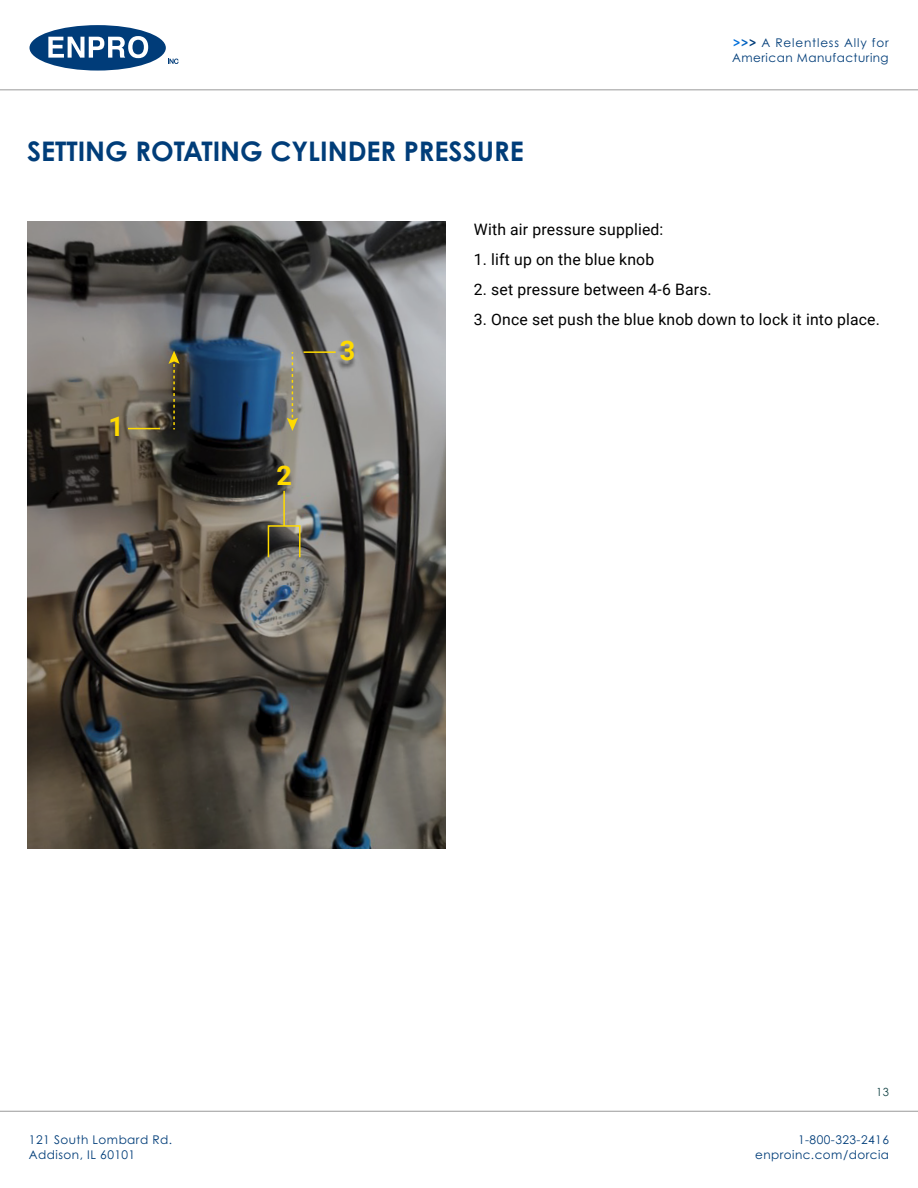
<style>
.page{position:relative;width:918px;height:1188px;background:#fff}
.page>*{position:absolute;margin:0;border:0;box-sizing:border-box;transform-origin:0 0}
.t1{font:700 27px "Century Gothic Pro";color:#003d79}
.t2{font:700 27px "Roboto";color:#ffda00}
.t3{font:15.75px "Roboto";letter-spacing:.01em;color:#000}
.t4{font:12px/15px "Century Gothic Pro";letter-spacing:.04em;color:#003d79}
.t5{font:11.25px "Century Gothic Pro";color:#184749}
.s1{font-weight:700;color:#016fdb}
.s2{font-weight:700;color:#0161c0}
.s3{font-weight:700}
</style>
<div class="page">
<svg style="left:27px;top:222px;width:418px;height:627px;background:#575450"></svg>
<hr style="left:0;top:89px;width:918px;height:1px;background:#999">
<hr style="left:0;top:1111px;width:918px;height:1px;background:#999">
<svg style="left:30px;top:25px;width:149px;height:46px"></svg>
<img style="left:104px;top:416px;width:25px;height:41px">
<hr style="left:128px;top:428px;width:32px;height:1px;background:#ffda00">
<img style="left:272px;top:464px;width:25px;height:41px">
<svg style="left:169px;top:351px;width:11px;height:78px"></svg>
<img style="left:335px;top:340px;width:25px;height:40px">
<hr style="left:304px;top:351px;width:32px;height:2px;background:#ffda00">
<svg style="left:287px;top:352px;width:11px;height:79px"></svg>
<div style="left:268px;top:525px;width:33px;height:33px;border:2px solid #ffda00"></div>
<hr style="left:283px;top:491px;width:2px;height:35px;background:#ffda00">
<h1 class="t1" style="left:27px;top:135px;width:498px">SETTING ROTATING CYLINDER PRESSURE</h1>
<p class="t4" style="left:732px;top:35px;width:158px"><span class="s1">&gt;</span><span class="s2">&gt;</span><span class="s3">&gt;</span> A Relentless Ally for<br>American Manufacturing</p>
<h1 class="t2" style="left:108px;top:408px;width:17px">1</h1>
<h1 class="t2" style="left:276px;top:456px;width:17px">2</h1>
<h1 class="t2" style="left:340px;top:331px;width:17px">3</h1>
<p class="t3" style="left:474px;top:219px;width:191px">With air pressure supplied:</p>
<p class="t3" style="left:474px;top:249px;width:182px">1. lift up on the blue knob</p>
<p class="t3" style="left:474px;top:279px;width:239px">2. set pressure between 4-6 Bars.</p>
<p class="t3" style="left:474px;top:309px;width:408px">3. Once set push the blue knob down to lock it into place.</p>
<p class="t5" style="left:876px;top:1086px;width:14px">13</p>
<p class="t4" style="left:29px;top:1132px;width:145px">121 South Lombard Rd.<br>Addison, IL 60101</p>
<p class="t4" style="left:755px;top:1132px;width:135px;text-align:right">1-800-323-2416 enproinc.com/dorcia</p>
</div>
